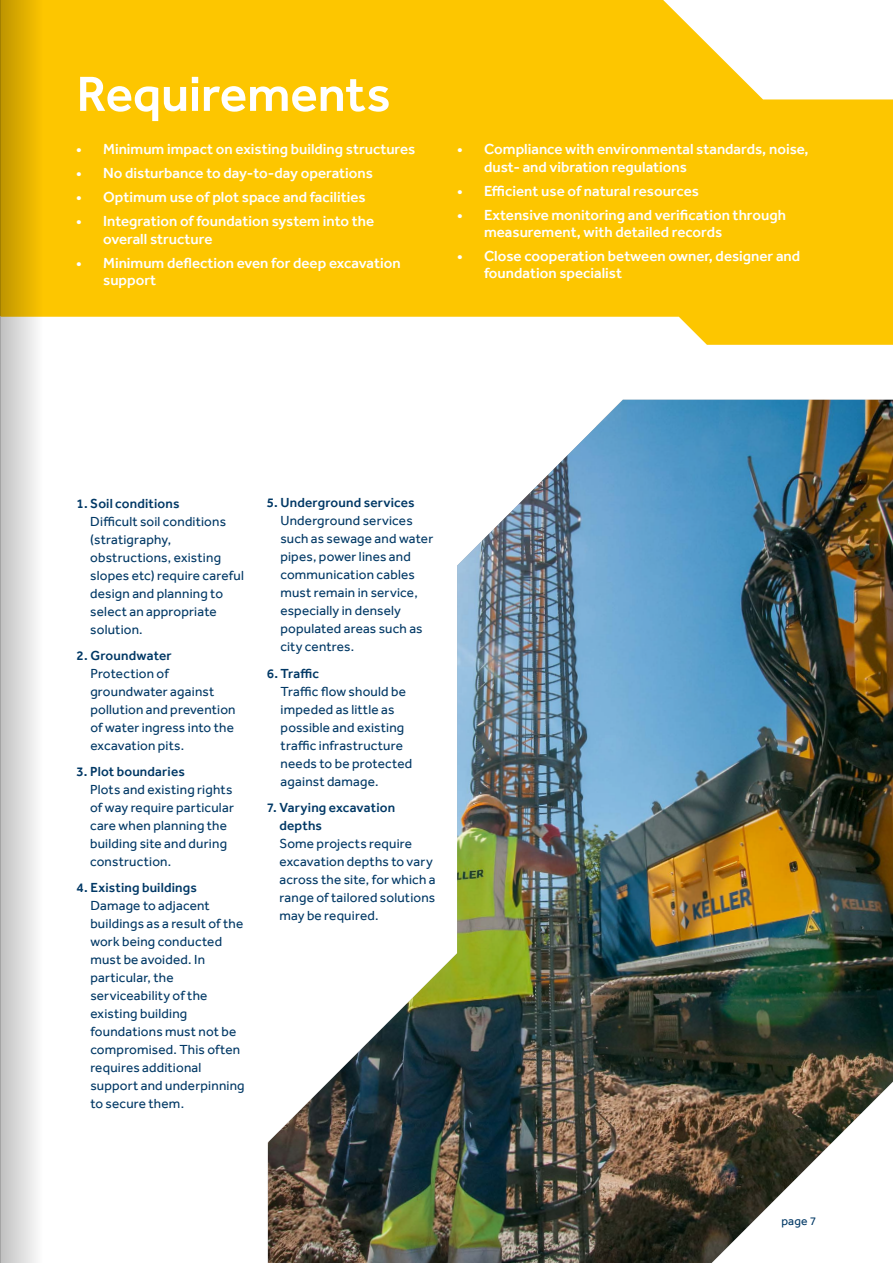
<style>
.page{position:relative;width:893px;height:1263px;background:#fff}
.page>*{position:absolute;margin:0;border:0;box-sizing:border-box;transform-origin:0 0}
.t1{font:500 51px "Effra";letter-spacing:-.005em;color:#fff}
.t2{font:500 15px/17.2px "Effra";color:#fff}
.t3{font:13.5px/18px "Effra";letter-spacing:.015em;color:#003865}
.t4{font:500 13.5px/18px "Effra";letter-spacing:.01em;color:#003865}
.t5{font:12px "Effra";color:#003865}
</style>
<div class="page">
<svg style="left:43px;top:0;width:850px;height:345px;background:#fdcd1f"></svg>
<img style="left:268px;top:400px;width:625px;height:863px">
<svg style="left:1px;top:0;width:42px;height:1263px"></svg>
<hr style="left:0;top:0;width:1px;height:1263px;background:#000">
<h1 class="t1" style="left:77px;top:63px;width:316px">Requirements</h1>
<p class="t2" style="left:76px;top:140px;width:341px">• Minimum impact on existing building structures</p>
<p class="t2" style="left:76px;top:164px;width:298px">• No disturbance to day-to-day operations</p>
<p class="t2" style="left:76px;top:188px;width:291px">• Optimum use of plot space and facilities</p>
<p class="t2" style="left:103px;top:212px;width:272px;text-indent:-27px">• Integration of foundation system into the overall structure</p>
<p class="t2" style="left:103px;top:254px;width:299px;text-indent:-27px">• Minimum deflection even for deep excavation support</p>
<p class="t2" style="left:484px;top:140px;width:326px;text-indent:-27px">• Compliance with environmental standards, noise, dust- and vibration regulations</p>
<p class="t2" style="left:457px;top:182px;width:243px">• Efficient use of natural resources</p>
<p class="t2" style="left:484px;top:206px;width:303px;text-indent:-27px">• Extensive monitoring and verification through measurement, with detailed records</p>
<p class="t2" style="left:484px;top:247px;width:318px;text-indent:-27px">• Close cooperation between owner, designer and foundation specialist</p>
<p class="t4" style="left:77px;top:494px;width:104px">1. Soil conditions</p>
<p class="t3" style="left:90px;top:512px;width:155px">Difficult soil conditions (stratigraphy, obstructions, existing slopes etc) require careful design and planning to select an appropriate solution.</p>
<p class="t4" style="left:77px;top:646px;width:97px">2. Groundwater</p>
<p class="t3" style="left:90px;top:664px;width:147px">Protection of groundwater against pollution and prevention of water ingress into the excavation pits.</p>
<p class="t4" style="left:77px;top:762px;width:110px">3. Plot boundaries</p>
<p class="t3" style="left:90px;top:780px;width:145px">Plots and existing rights of way require particular care when planning the building site and during construction.</p>
<p class="t4" style="left:77px;top:879px;width:122px">4. Existing buildings</p>
<p class="t3" style="left:90px;top:897px;width:156px">Damage to adjacent buildings as a result of the work being conducted must be avoided. In particular, the serviceability of the existing building foundations must not be compromised. This often requires additional support and underpinning to secure them.</p>
<p class="t4" style="left:267px;top:494px;width:149px">5. Underground services</p>
<p class="t3" style="left:280px;top:512px;width:154px">Underground services such as sewage and water pipes, power lines and communication cables must remain in service, especially in densely populated areas such as city centres.</p>
<p class="t4" style="left:267px;top:664px;width:54px">6. Traffic</p>
<p class="t3" style="left:281px;top:682px;width:133px">Traffic flow should be impeded as little as possible and existing traffic infrastructure needs to be protected against damage.</p>
<p class="t4" style="left:279px;top:798px;width:117px;text-indent:-13px">7. Varying excavation depths</p>
<p class="t3" style="left:279px;top:834px;width:158px">Some projects require excavation depths to vary across the site, for which a range of tailored solutions may be required.</p>
<p class="t5" style="left:781px;top:1213px;width:37px">page 7</p>
</div>
